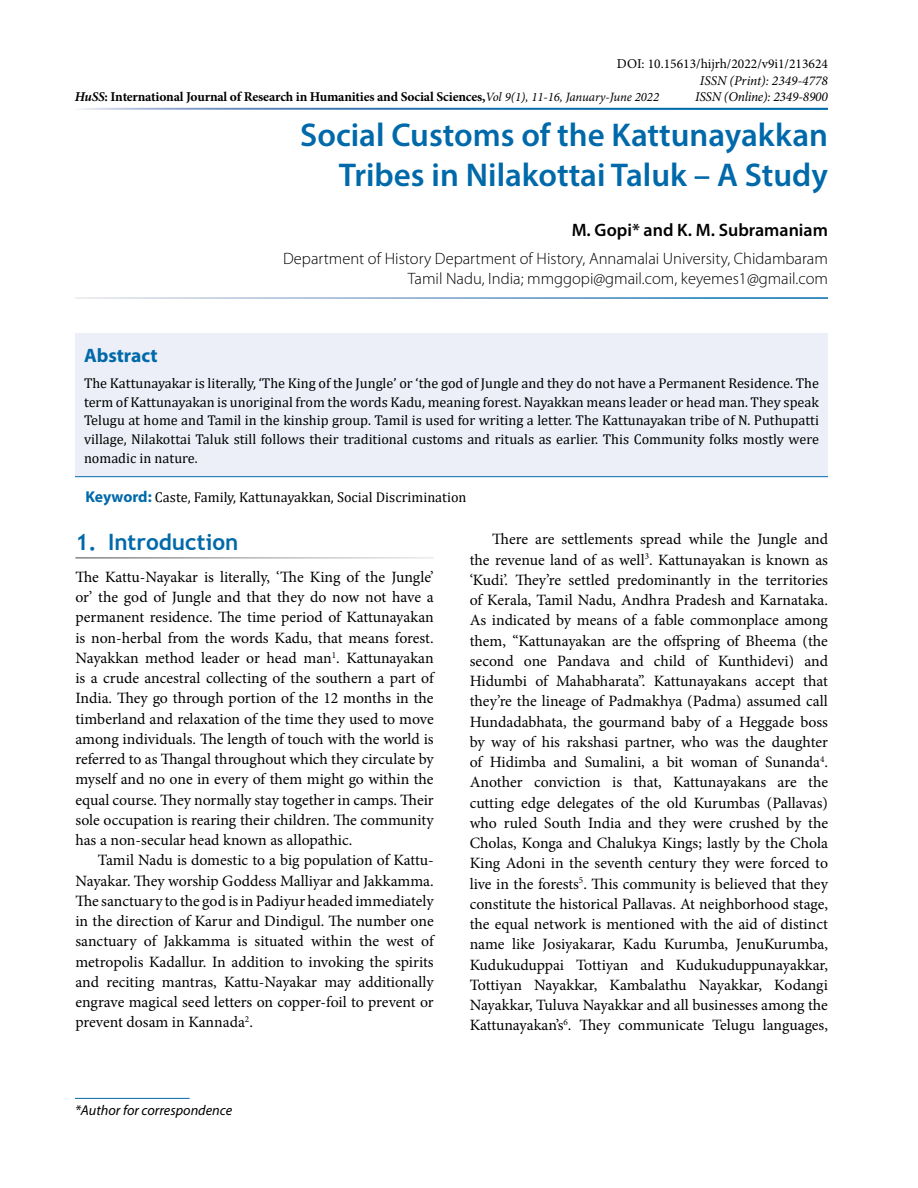
<style>
.page{position:relative;width:918px;height:1188px;background:#fff}
.page>*{position:absolute;margin:0;border:0;box-sizing:border-box;transform-origin:0 0}
.t1{font:600 33px/40.5px "Myriad Pro";color:#0069aa;text-align:right}
.t2{font:700 22.5px "Trebuchet MS";color:#0069aa}
.t3{font:700 19.5px "Myriad Pro";color:#0069aa}
.t4{font:600 18px "Myriad Pro";color:#000}
.t5{font:300 16.5px/19.5px "Myriad Pro";color:#000;text-align:right}
.t6{font:15.75px/20.2px "Minion Pro";color:#000;text-align:justify}
.t7{font:14.25px/18.8px "Cambria";color:#000;text-align:justify}
.t8{font:italic 14.25px "Myriad Pro";color:#000}
.t9{font:700 13.5px "Minion Pro";letter-spacing:-.015em;color:#000101}
.t10{font:italic 13.5px "Minion Pro";letter-spacing:-.015em;color:#000101}
.t11{font:13.5px "Minion Pro";color:#000}
.s1{font-style:italic}
.s2{font-weight:400;font-style:italic;font-size:12.75px}
.s3{font-family:"Myriad Pro";font-weight:700;font-size:15.75px;color:#0069aa}
</style>
<div class="page">
<div style="left:75px;top:333px;width:753px;height:143px;background:#eceff7"></div>
<hr style="left:75px;top:476px;width:753px;height:1px;background:#0069aa">
<hr style="left:75px;top:1098px;width:115px;height:1px;background:#0069aa">
<p class="t11" style="left:617px;top:55px;width:213px">DOI: 10.15613/hijrh/2022/v9i1/213624</p>
<p class="t10" style="left:700px;top:71px;width:130px">ISSN (Print): 2349-4778</p>
<p class="t9" style="left:75px;top:87px;width:586px"><span class="s1">HuSS</span>: International Journal of Research in Humanities and Social Sciences,<span class="s2">Vol 9(1), 11-16, January-June 2022</span></p>
<p class="t10" style="left:695px;top:88px;width:134px">ISSN (Online): 2349-8900</p>
<h1 class="t1" style="left:300px;top:114px;width:529px">Social Customs of the Kattunayakkan<br>Tribes in Nilakottai Taluk – A Study</h1>
<p class="t4" style="left:572px;top:218px;width:258px">M. Gopi* and K. M. Subramaniam</p>
<p class="t5" style="left:283px;top:249px;width:546px">Department of History Department of History, Annamalai University, Chidambaram<br>Tamil Nadu, India; mmggopi@gmail.com, keyemes1@gmail.com</p>
<p class="t3" style="left:84px;top:342px;width:75px">Abstract</p>
<p class="t7" style="left:84px;top:374px;width:737px">The Kattunayakar is literally, ‘The King of the Jungle’ or ‘the god of Jungle and they do not have a Permanent Residence. The term of Kattunayakan is unoriginal from the words Kadu, meaning forest. Nayakkan means leader or head man. They speak Telugu at home and Tamil in the kinship group. Tamil is used for writing a letter. The Kattunayakan tribe of N. Puthupatti village, Nilakottai Taluk still follows their traditional customs and rituals as earlier. This Community folks mostly were nomadic in nature.</p>
<p class="t7" style="left:86px;top:487px;width:383px"><span class="s3">Keyword:</span> Caste, Family, Kattunayakkan, Social Discrimination</p>
<h2 class="t2" style="left:75px;top:528px;width:164px">1. Introduction</h2>
<p class="t6" style="left:75px;top:567px;width:360px">The Kattu-Nayakar is literally, ‘The King of the Jungle’ or’ the god of Jungle and that they do now not have a permanent residence. The time period of Kattunayakan is non-herbal from the words Kadu, that means forest.<br>Nayakkan method leader or head man<sup>1</sup>. Kattunayakan is a crude ancestral collecting of the southern a part of India. They go through portion of the 12 months in the timberland and relaxation of the time they used to move among individuals. The length of touch with the world is referred to as Thangal throughout which they circulate by myself and no one in every of them might go within the equal course. They normally stay together in camps. Their sole occupation is rearing their children. The community has a non-secular head known as allopathic.</p>
<p class="t6" style="left:75px;top:850px;width:360px;text-indent:23px">Tamil Nadu is domestic to a big population of Kattu-Nayakar. They worship Goddess Malliyar and Jakkamma.<br>The sanctuary to the god is in Padiyur headed immediately in the direction of Karur and Dindigul. The number one sanctuary of Jakkamma is situated within the west of metropolis Kadallur. In addition to invoking the spirits and reciting mantras, Kattu-Nayakar may additionally engrave magical seed letters on copper-foil to prevent or prevent dosam in Kannada<sup>2</sup>.</p>
<p class="t8" style="left:75px;top:1102px;width:159px">*Author for correspondence</p>
<p class="t6" style="left:470px;top:529px;width:360px;text-indent:23px">There are settlements spread while the Jungle and the revenue land of as well<sup>3</sup>. Kattunayakan is known as ‘Kudi’. They’re settled predominantly in the territories of Kerala, Tamil Nadu, Andhra Pradesh and Karnataka.<br>As indicated by means of a fable commonplace among them, “Kattunayakan are the offspring of Bheema (the second one Pandava and child of Kunthidevi) and Hidumbi of Mahabharata”. Kattunayakans accept that they’re the lineage of Padmakhya (Padma) assumed call Hundadabhata, the gourmand baby of a Heggade boss by way of his rakshasi partner, who was the daughter of Hidimba and Sumalini, a bit woman of Sunanda<sup>4</sup>.<br>Another conviction is that, Kattunayakans are the cutting edge delegates of the old Kurumbas (Pallavas) who ruled South India and they were crushed by the Cholas, Konga and Chalukya Kings; lastly by the Chola King Adoni in the seventh century they were forced to live in the forests<sup>5</sup>. This community is believed that they constitute the historical Pallavas. At neighborhood stage, the equal network is mentioned with the aid of distinct name like Josiyakarar, Kadu Kurumba, JenuKurumba, Kudukuduppai Tottiyan and Kudukuduppunayakkar, Tottiyan Nayakkar, Kambalathu Nayakkar, Kodangi Nayakkar, Tuluva Nayakkar and all businesses among the Kattunayakan’s<sup>6</sup>. They communicate Telugu languages,</p>
</div>
